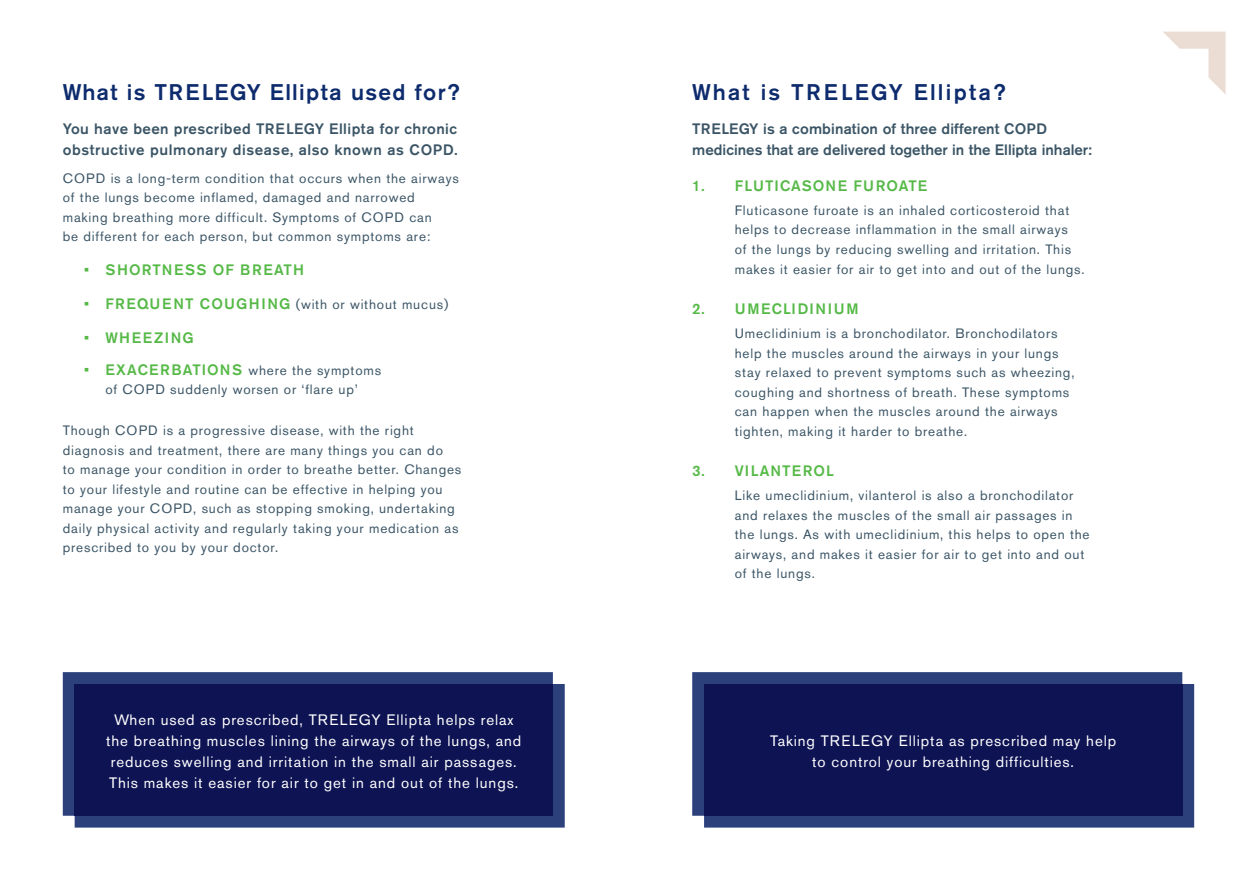
<style>
.page{position:relative;width:1258px;height:894px;background:#fff}
.page>*{position:absolute;margin:0;border:0;box-sizing:border-box;transform-origin:0 0}
.t1{font:500 22.5px "Akzidenz Grotesk Pro";letter-spacing:.06em;color:#0d2b6d}
.t2{font:500 22.5px "Akzidenz Grotesk Pro";letter-spacing:.1em;color:#0d2b6d}
.t3{font:15px/21px "Akzidenz Grotesk Pro";letter-spacing:.06em;color:#fff;text-align:center}
.t4{font:500 15px/21px "Akzidenz Grotesk Pro";letter-spacing:.01em;color:#3b5566}
.t5{font:500 15px/21px "Akzidenz Grotesk Pro";letter-spacing:.04em;color:#3b5566}
.t6{font:500 15px "Akzidenz Grotesk Pro";letter-spacing:.07em;color:#56b947}
.t7{font:500 15px "Akzidenz Grotesk Pro";letter-spacing:.11em;color:#56b947}
.t8{font:13.5px/19.5px "Akzidenz Grotesk Pro";letter-spacing:.06em;color:#3b5566}
.s1{font-weight:500;font-size:15px;color:#56b947}
</style>
<div class="page">
<svg style="left:1163px;top:32px;width:62px;height:62px"></svg>
<svg style="left:692px;top:672px;width:490px;height:143px;background:#2e427c"></svg>
<svg style="left:704px;top:684px;width:490px;height:143px;background:#293c77"></svg>
<div style="left:704px;top:684px;width:478px;height:131px;background:#0e1353"></div>
<svg style="left:63px;top:672px;width:490px;height:143px;background:#2d407b"></svg>
<svg style="left:75px;top:684px;width:490px;height:143px;background:#2b3e79"></svg>
<div style="left:75px;top:684px;width:478px;height:131px;background:#0e1353"></div>
<h1 class="t1" style="left:63px;top:84px;width:398px">What is TRELEGY Ellipta used for?</h1>
<p class="t5" style="left:63px;top:119px;width:396px">You have been prescribed TRELEGY Ellipta for chronic obstructive pulmonary disease, also known as COPD.</p>
<p class="t8" style="left:63px;top:169px;width:397px">COPD is a long-term condition that occurs when the airways of the lungs become inflamed, damaged and narrowed making breathing more difficult. Symptoms of COPD can<br>be different for each person, but common symptoms are:</p>
<p class="t6" style="left:84px;top:264px;width:221px">• SHORTNESS OF BREATH</p>
<p class="t8" style="left:84px;top:295px;width:366px"><span class="s1">• FREQUENT COUGHING</span> (with or without mucus)</p>
<p class="t7" style="left:84px;top:332px;width:111px">• WHEEZING</p>
<p class="t8" style="left:84px;top:361px;width:298px;text-align:center"><span class="s1">• EXACERBATIONS</span> where the symptoms of COPD suddenly worsen or ‘flare up’</p>
<p class="t8" style="left:63px;top:422px;width:400px">Though COPD is a progressive disease, with the right diagnosis and treatment, there are many things you can do<br>to manage your condition in order to breathe better. Changes to your lifestyle and routine can be effective in helping you manage your COPD, such as stopping smoking, undertaking daily physical activity and regularly taking your medication as prescribed to you by your doctor.</p>
<p class="t3" style="left:106px;top:710px;width:417px">When used as prescribed, TRELEGY Ellipta helps relax the breathing muscles lining the airways of the lungs, and reduces swelling and irritation in the small air passages.<br>This makes it easier for air to get in and out of the lungs.</p>
<h1 class="t2" style="left:692px;top:84px;width:315px">What is TRELEGY Ellipta?</h1>
<p class="t4" style="left:692px;top:119px;width:401px">TRELEGY is a combination of three different COPD medicines that are delivered together in the Ellipta inhaler:</p>
<p class="t6" style="left:692px;top:180px;width:237px">1. FLUTICASONE FUROATE</p>
<p class="t8" style="left:735px;top:202px;width:351px">Fluticasone furoate is an inhaled corticosteroid that helps to decrease inflammation in the small airways<br>of the lungs by reducing swelling and irritation. This makes it easier for air to get into and out of the lungs.</p>
<p class="t7" style="left:692px;top:303px;width:168px">2. UMECLIDINIUM</p>
<p class="t8" style="left:735px;top:325px;width:341px">Umeclidinium is a bronchodilator. Bronchodilators help the muscles around the airways in your lungs stay relaxed to prevent symptoms such as wheezing, coughing and shortness of breath. These symptoms can happen when the muscles around the airways tighten, making it harder to breathe.</p>
<p class="t6" style="left:692px;top:465px;width:143px">3. VILANTEROL</p>
<p class="t8" style="left:735px;top:487px;width:356px">Like umeclidinium, vilanterol is also a bronchodilator and relaxes the muscles of the small air passages in the lungs. As with umeclidinium, this helps to open the airways, and makes it easier for air to get into and out of the lungs.</p>
<p class="t3" style="left:770px;top:731px;width:347px">Taking TRELEGY Ellipta as prescribed may help to control your breathing difficulties.</p>
</div>
